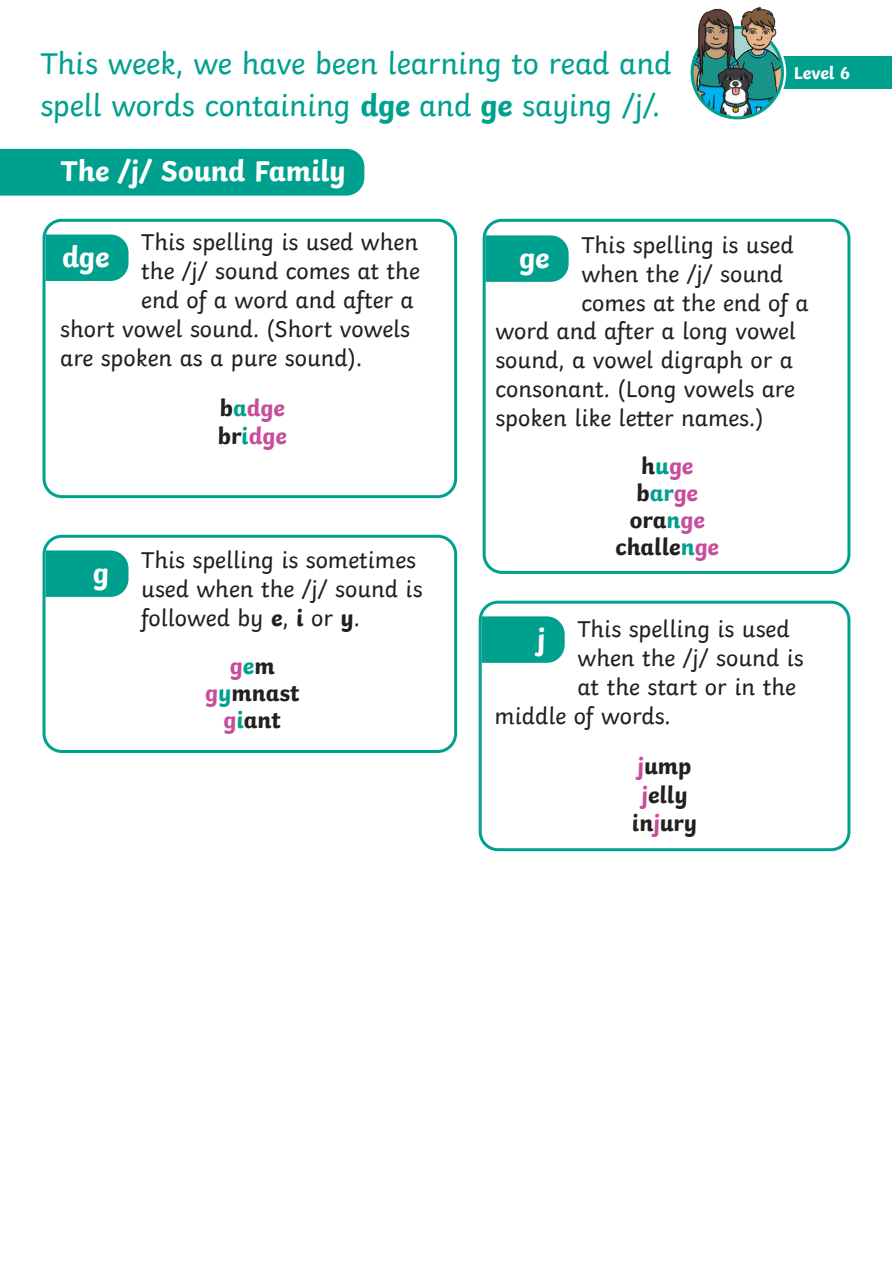
<style>
.page{position:relative;width:893px;height:1263px;background:#fff}
.page>*{position:absolute;margin:0;border:0;box-sizing:border-box;transform-origin:0 0}
.Heading_1{font:31.5px/42px "Twinkl";letter-spacing:-.01em;color:#00a08f}
.Heading_1-2{font:700 30px "Twinkl";letter-spacing:-.005em;color:#fff}
.t1{font:24px/28.8px "Twinkl";color:#231f20}
.t2{font:700 24px "Twinkl";color:#231f20}
.t3{font:700 24px "Twinkl";color:#c74d9d}
.t4{font:700 24px "Twinkl";letter-spacing:-.005em;color:#00a08f}
.t5{font:700 18px "Twinkl";color:#fff}
.s1{font-weight:700}
.s2{color:#231f20}
.s3{color:#00a08f}
.s4{color:#c74d9d}
.s5{color:#282526}
</style>
<div class="page">
<div style="left:43px;top:219px;width:414px;height:279px;border:3px solid #00a08f;border-radius:18px"></div>
<div style="left:43px;top:535px;width:414px;height:218px;border:3px solid #00a08f;border-radius:18px"></div>
<div style="left:479px;top:601px;width:371px;height:250px;border:3px solid #00a08f;border-radius:18px"></div>
<div style="left:483px;top:219px;width:367px;height:355px;border:3px solid #00a08f;border-radius:18px"></div>
<div style="left:0;top:149px;width:364px;height:47px;background:#00a08f"></div>
<div style="left:46px;top:234px;width:83px;height:47px;background:#00a08f"></div>
<svg style="left:46px;top:550px;width:83px;height:47px;background:#0da594"></svg>
<svg style="left:482px;top:616px;width:83px;height:47px;background:#0da494"></svg>
<svg style="left:486px;top:235px;width:83px;height:47px;background:#0da494"></svg>
<div style="left:768px;top:57px;width:124px;height:32px;background:#00a08f"></div>
<div style="left:688px;top:24px;width:98px;height:98px;border:8px solid #fff;border-radius:50%"></div>
<img style="left:692px;top:28px;width:90px;height:90px;border-radius:44px">
<div style="left:691px;top:26px;width:93px;height:93px;border:3px solid #00a08f;border-radius:50%"></div>
<img style="left:697px;top:8px;width:80px;height:78px">
<p class="Heading_1" style="left:40px;top:40px;width:633px">This week, we have been learning to read and spell words containing <span class="s1">dge</span> and <span class="s1">ge</span> saying /j/.</p>
<p class="Heading_1-2" style="left:61px;top:147px;width:287px">The /j/ Sound Family</p>
<p class="t5" style="left:794px;top:58px;width:58px">Level 6</p>
<p class="t1" style="left:141px;top:226px;width:278px">This spelling is used when</p>
<p class="t1" style="left:141px;top:255px;width:280px">the /j/ sound comes at the</p>
<p class="t1" style="left:141px;top:283px;width:274px">end of a word and after a</p>
<p class="t1" style="left:60px;top:312px;width:351px">short vowel sound. (Short vowels</p>
<p class="t1" style="left:60px;top:341px;width:303px">are spoken as a pure sound).</p>
<p class="t3" style="left:220px;top:388px;width:67px"><span class="s2">b</span><span class="s3">a</span>dge</p>
<p class="t3" style="left:218px;top:417px;width:71px"><span class="s2">br</span><span class="s3">i</span>dge</p>
<p class="Heading_1-2" style="left:62px;top:232px;width:49px">dge</p>
<p class="Heading_1-2" style="left:93px;top:548px;width:18px">g</p>
<p class="t1" style="left:141px;top:544px;width:283px">This spelling is sometimes used when the /j/ sound is followed by <span class="s1">e</span>, <span class="s1">i</span> or <span class="s1">y</span>.</p>
<p class="t3" style="left:230px;top:646px;width:46px">g<span class="s3">e</span><span class="s2">m</span></p>
<p class="t2" style="left:205px;top:673px;width:96px"><span class="s4">g</span><span class="s3">y</span>mnast</p>
<p class="t2" style="left:224px;top:700px;width:59px"><span class="s4">g</span><span class="s3">i</span>ant</p>
<p class="t1" style="left:581px;top:228px;width:214px">This spelling is used</p>
<p class="t1" style="left:581px;top:257px;width:203px">when the /j/ sound</p>
<p class="t1" style="left:581px;top:286px;width:229px">comes at the end of a</p>
<p class="t1" style="left:495px;top:315px;width:302px">word and after a long vowel</p>
<p class="t1" style="left:495px;top:344px;width:299px">sound, a vowel digraph or a</p>
<p class="t1" style="left:495px;top:372px;width:301px">consonant. (Long vowels are</p>
<p class="t1" style="left:495px;top:401px;width:270px">spoken like letter names.)</p>
<p class="t3" style="left:641px;top:446px;width:54px"><span class="s2">h</span><span class="s3">u</span>ge</p>
<p class="t4" style="left:637px;top:473px;width:63px"><span class="s2">b</span>ar<span class="s4">ge</span></p>
<p class="t2" style="left:630px;top:500px;width:76px">ora<span class="s3">n</span><span class="s4">ge</span></p>
<p class="t2" style="left:616px;top:527px;width:105px">challe<span class="s3">n</span><span class="s4">ge</span></p>
<p class="Heading_1-2" style="left:519px;top:233px;width:32px">ge</p>
<p class="t1" style="left:577px;top:613px;width:214px">This spelling is used</p>
<p class="t1" style="left:577px;top:641px;width:228px">when the /j/ sound is</p>
<p class="t1" style="left:577px;top:670px;width:220px">at the start or in the</p>
<p class="t1" style="left:494px;top:699px;width:178px">middle of words.</p>
<p class="t2" style="left:638px;top:746px;width:55px"><span class="s4">j</span>ump</p>
<p class="t2" style="left:641px;top:775px;width:48px"><span class="s4">j</span>elly</p>
<p class="t2" style="left:632px;top:803px;width:67px"><span class="s5">i</span>n<span class="s4">j</span>ury</p>
<p class="Heading_1-2" style="left:537px;top:614px;width:10px">j</p>
</div>
